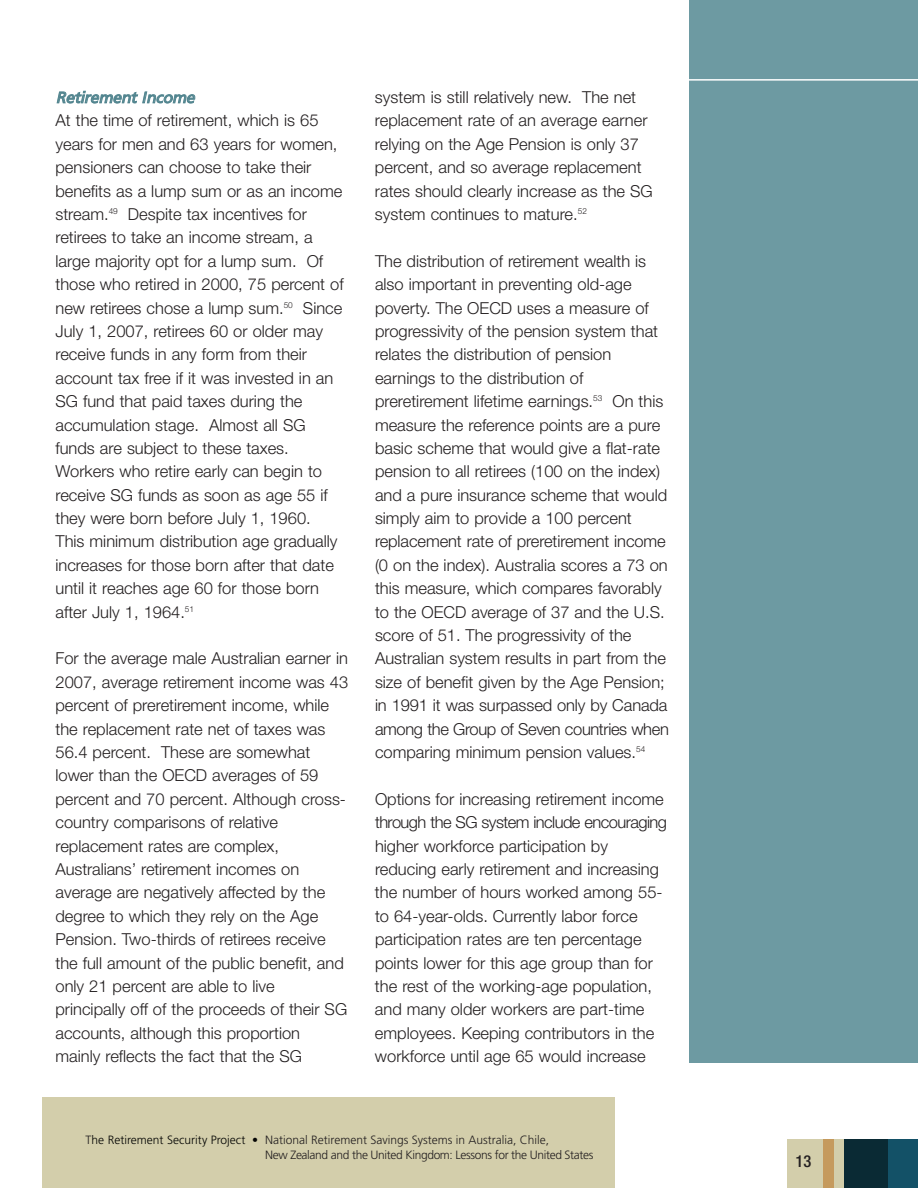
<style>
.page{position:relative;width:918px;height:1188px;background:#fff}
.page>*{position:absolute;margin:0;border:0;box-sizing:border-box;transform-origin:0 0}
.t1{font:300 16.5px/23.4px "Helvetica Neue";color:#231f20}
.t2{font:italic 16.5px "Frutiger";color:#52858f}
.t3{font:500 condensed 16.5px "Helvetica Neue";color:#231f20}
.t4{font:300 12px/15px "Frutiger";color:#231f20}
.s1{color:#040503}
</style>
<div class="page">
<div style="left:808px;top:1140px;width:110px;height:48px;background:#135167"></div>
<div style="left:787px;top:1140px;width:56px;height:48px;background:#d3ceab"></div>
<div style="left:823px;top:1140px;width:11px;height:48px;background:#c59a5d"></div>
<div style="left:844px;top:1140px;width:44px;height:48px;background:#0a2a34"></div>
<div style="left:689px;top:0;width:229px;height:1063px;background:#6d9aa2"></div>
<hr style="left:684px;top:79px;width:234px;height:2px;background:#fff">
<div style="left:42px;top:1097px;width:573px;height:91px;background:#d3ceab"></div>
<p class="t2" style="left:56px;top:88px;width:144px">RetirementIncome</p>
<p class="t1" style="left:56px;top:108px;width:290px">At the time of retirement, which is 65 years for men and 63 years for women, pensioners can choose to take their benefits as a lump sum or as an income stream.<sup>49</sup> Despite tax incentives for retirees to take an income stream, a large majority opt for a lump sum. Of those who retired in 2000, 75 percent of new retirees chose a lump sum.<sup>50</sup> Since July 1, 2007, retirees 60 or older may receive funds in any form from their account tax free if it was invested in an SG fund that paid taxes during the accumulation stage. Almost all SG funds are subject to these taxes.<br>Workers who retire early can begin to receive SG funds as soon as age 55 if they were born before July 1, 1960.<br>This minimum distribution age gradually increases for those born after that date until it reaches age 60 for those born after July 1, 1964.<sup>51</sup></p>
<p class="t1" style="left:55px;top:647px;width:294px">For the average male Australian earner in 2007, average retirement income was 43 percent of preretirement income, while the replacement rate net of taxes was 56.4 percent. These are somewhat lower than the OECD averages of 59 percent and 70 percent. Although cross&shy;country comparisons of relative replacement rates are complex, Australians’ retirement incomes on average are negatively affected by the degree to which they rely on the Age Pension. Two-thirds of retirees receive the full amount of the public benefit, and only 21 percent are able to live principally off of the proceeds of their SG accounts, although this proportion mainly reflects the fact that the SG</p>
<p class="t1" style="left:375px;top:85px;width:279px">system is still relatively new. The net replacement rate of an average earner relying on the Age Pension is only 37 percent, and so average replacement rates should clearly increase as the SG system continues to mature.<sup>52</sup></p>
<p class="t1" style="left:375px;top:249px;width:295px">The distribution of retirement wealth is also important in preventing old-age poverty. The OECD uses a measure of progressivity of the pension system that relates the distribution of pension earnings to the distribution of preretirement lifetime earnings.<sup>53</sup> On this measure the reference points are a pure basic scheme that would give a flat-rate pension to all retirees (100 on the index) and a pure insurance scheme that would simply aim to provide a 100 percent replacement rate of preretirement income (0 on the index). Australia scores a 73 on this measure, which compares favorably to the OECD average of 37 and the U.S. score of 51. The progressivity of the Australian system results in part from the size of benefit given by the Age Pension; in 1991 it was surpassed only by Canada among the Group of Seven countries when comparing minimum pension values.<sup>54</sup></p>
<p class="t1" style="left:375px;top:787px;width:294px">Options for increasing retirement income through the SG system include encouraging higher workforce participation by reducing early retirement and increasing the number of hours worked among 55- to 64-year-olds. Currently labor force participation rates are ten percentage points lower for this age group than for the rest of the working-age population, and many older workers are part-time employees. Keeping contributors in the workforce until age 65 would increase</p>
<p class="t4" style="left:265px;top:1133px;width:330px;text-indent:-180px">T<span class="s1">he Retirement Security Project •</span> National Retirement Savings Systems in Australia, Chile,<br>New Zealand and the United Kingdom: Lessons for the United States</p>
<p class="t3" style="left:796px;top:1155px;width:17px">13</p>
</div>
